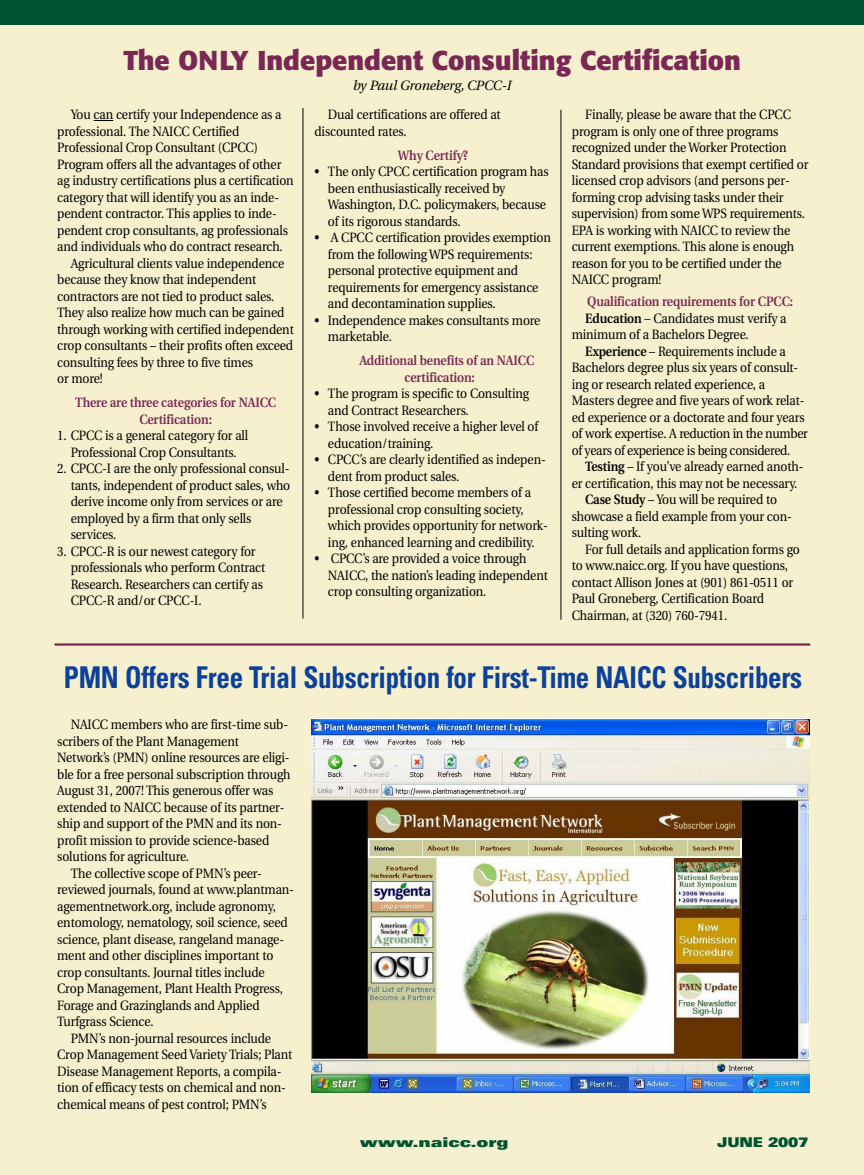
<style>
.page{position:relative;width:864px;height:1175px;background:#fff}
.page>*{position:absolute;margin:0;border:0;box-sizing:border-box;transform-origin:0 0}
.t1{font:700 condensed 30px "Univers";letter-spacing:-.01em;color:#0c419a;scale:.9 1}
.t2{font:700 27px "Formata";color:#7a2853}
.t3{font:13.5px/16.5px "Utopia";letter-spacing:-.01em;color:#000;scale:.9 1}
.t4{font:600 13.5px/16.5px "Utopia";letter-spacing:-.01em;color:#7a2853;text-align:center;scale:.9 1}
.t5{font:italic 13.5px "Utopia";letter-spacing:-.01em;color:#000}
.t6{font:900 expanded 13.5px "Univers";letter-spacing:-.01em;color:#015432}
.t7{font:900 expanded 13.5px "Univers";letter-spacing:-.01em;color:#015432;scale:.9 1}
.s1{font-weight:600}
</style>
<div class="page">
<div style="left:0;top:0;width:864px;height:1174px;background:#f7f0cf"></div>
<hr style="left:303px;top:108px;width:1px;height:510px;background:#000">
<hr style="left:561px;top:110px;width:1px;height:509px;background:#000">
<div style="left:0;top:0;width:864px;height:25px;background:#015432"></div>
<svg style="left:94px;top:120px;width:19px;height:1px"></svg>
<hr style="left:55px;top:643px;width:755px;height:2px;background:#7a2853">
<img style="left:312px;top:719px;width:497px;height:373px">
<h2 class="t2" style="left:124px;top:49px;width:619px">The ONLY Independent Consulting Certification</h2>
<p class="t5" style="left:353px;top:80px;width:160px">by Paul Groneberg, CPCC-I</p>
<p class="t3" style="left:71px;top:107px;width:236px">You can certify your Independence as a</p>
<p class="t3" style="left:57px;top:124px;width:204px">professional. The NAICC Certified</p>
<p class="t3" style="left:57px;top:140px;width:225px">Professional Crop Consultant (CPCC)</p>
<p class="t3" style="left:57px;top:157px;width:251px">Program offers all the advantages of other</p>
<p class="t3" style="left:57px;top:173px;width:264px">ag industry certifications plus a certification</p>
<p class="t3" style="left:57px;top:190px;width:248px">category that will identify you as an inde-</p>
<p class="t3" style="left:57px;top:206px;width:245px">pendent contractor. This applies to inde-</p>
<p class="t3" style="left:57px;top:223px;width:258px">pendent crop consultants, ag professionals</p>
<p class="t3" style="left:57px;top:239px;width:252px">and individuals who do contract research.</p>
<p class="t3" style="left:71px;top:256px;width:239px">Agricultural clients value independence</p>
<p class="t3" style="left:57px;top:272px;width:223px">because they know that independent</p>
<p class="t3" style="left:57px;top:289px;width:243px">contractors are not tied to product sales.</p>
<p class="t3" style="left:57px;top:305px;width:254px">They also realize how much can be gained</p>
<p class="t3" style="left:57px;top:322px;width:264px">through working with certified independent</p>
<p class="t3" style="left:57px;top:338px;width:264px">crop consultants – their profits often exceed</p>
<p class="t3" style="left:57px;top:355px;width:219px">consulting fees by three to five times</p>
<p class="t3" style="left:57px;top:371px;width:52px">or more!</p>
<p class="t4" style="left:75px;top:395px;width:225px">There are three categories for NAICC<br>Certification:</p>
<p class="t3" style="left:57px;top:428px;width:214px;text-align:center">1. CPCC is a general category for all<br>Professional Crop Consultants.</p>
<p class="t3" style="left:71px;top:461px;width:245px;text-indent:-13px">2. CPCC-I are the only professional consul&shy;tants, independent of product sales, who derive income only from services or are employed by a firm that only sells services.</p>
<p class="t3" style="left:71px;top:544px;width:218px;text-indent:-13px">3. CPCC-R is our newest category for professionals who perform Contract Research. Researchers can certify as CPCC-R and/or CPCC-I.</p>
<p class="t3" style="left:314px;top:107px;width:208px;text-indent:13px">Dual certifications are offered at discounted rates.</p>
<p class="t4" style="left:398px;top:148px;width:80px">Why Certify?</p>
<p class="t3" style="left:328px;top:164px;width:247px;text-indent:-13px">• The only CPCC certification program has been enthusiastically received by Washington, D.C. policymakers, because of its rigorous standards.</p>
<p class="t3" style="left:328px;top:230px;width:249px;text-indent:-13px">• A CPCC certification provides exemption from the following WPS requirements: personal protective equipment and requirements for emergency assistance and decontamination supplies.</p>
<p class="t3" style="left:328px;top:313px;width:238px;text-indent:-13px">• Independence makes consultants more marketable.</p>
<p class="t4" style="left:405px;top:354px;width:146px;text-align:left;text-indent:-45px">Additional benefits of an NAICC certification:</p>
<p class="t3" style="left:328px;top:387px;width:225px;text-indent:-13px">• The program is specific to Consulting and Contract Researchers.</p>
<p class="t3" style="left:328px;top:420px;width:235px;text-indent:-13px">• Those involved receive a higher level of education/training.</p>
<p class="t3" style="left:328px;top:453px;width:244px;text-indent:-13px">• CPCC’s are clearly identified as indepen&shy;dent from product sales.</p>
<p class="t3" style="left:328px;top:486px;width:246px;text-indent:-13px">• Those certified become members of a professional crop consulting society, which provides opportunity for network&shy;ing, enhanced learning and credibility.</p>
<p class="t3" style="left:328px;top:552px;width:246px;text-indent:-13px">• CPCC’s are provided a voice through<br>NAICC, the nation’s leading independent crop consulting organization.</p>
<p class="t3" style="left:572px;top:107px;width:265px;text-indent:13px">Finally, please be aware that the CPCC program is only one of three programs recognized under the Worker Protection Standard provisions that exempt certified or licensed crop advisors (and persons per&shy;forming crop advising tasks under their supervision) from some WPS requirements.<br>EPA is working with NAICC to review the current exemptions. This alone is enough reason for you to be certified under the NAICC program!</p>
<p class="t4" style="left:587px;top:294px;width:230px">Qualification requirements for CPCC:</p>
<p class="t3" style="left:585px;top:311px;width:225px"><span class="s1">Education</span> – Candidates must verify a</p>
<p class="t3" style="left:572px;top:327px;width:198px">minimum of a Bachelors Degree.</p>
<p class="t3" style="left:585px;top:344px;width:225px"><span class="s1">Experience</span> – Requirements include a</p>
<p class="t3" style="left:572px;top:360px;width:253px">Bachelors degree plus six years of consult-</p>
<p class="t3" style="left:572px;top:377px;width:217px">ing or research related experience, a</p>
<p class="t3" style="left:572px;top:393px;width:260px">Masters degree and five years of work relat-</p>
<p class="t3" style="left:572px;top:410px;width:260px">ed experience or a doctorate and four years</p>
<p class="t3" style="left:572px;top:426px;width:264px">of work expertise. A reduction in the number</p>
<p class="t3" style="left:572px;top:443px;width:245px">of years of experience is being considered.</p>
<p class="t3" style="left:585px;top:459px;width:244px"><span class="s1">Testing</span> – If you’ve already earned anoth-</p>
<p class="t3" style="left:572px;top:476px;width:252px">er certification, this may not be necessary.</p>
<p class="t3" style="left:585px;top:492px;width:215px"><span class="s1">Case Study</span> – You will be required to</p>
<p class="t3" style="left:572px;top:509px;width:246px">showcase a field example from your con-</p>
<p class="t3" style="left:572px;top:525px;width:79px">sulting work.</p>
<p class="t3" style="left:585px;top:542px;width:240px">For full details and application forms go</p>
<p class="t3" style="left:572px;top:558px;width:242px">to www.naicc.org. If you have questions,</p>
<p class="t3" style="left:572px;top:575px;width:248px">contact Allison Jones at (901) 861-0511 or</p>
<p class="t3" style="left:572px;top:591px;width:215px">Paul Groneberg, Certification Board</p>
<p class="t3" style="left:572px;top:608px;width:174px">Chairman, at (320) 760-7941.</p>
<h1 class="t1" style="left:64px;top:666px;width:822px">PMN Offers Free Trial Subscription for First-Time NAICC Subscribers</h1>
<p class="t3" style="left:71px;top:717px;width:243px">NAICC members who are first-time sub-</p>
<p class="t3" style="left:57px;top:734px;width:203px">scribers of the Plant Management</p>
<p class="t3" style="left:57px;top:750px;width:260px">Network’s (PMN) online resources are eligi-</p>
<p class="t3" style="left:57px;top:767px;width:261px">ble for a free personal subscription through</p>
<p class="t3" style="left:57px;top:783px;width:242px">August 31, 2007! This generous offer was</p>
<p class="t3" style="left:57px;top:800px;width:254px">extended to NAICC because of its partner-</p>
<p class="t3" style="left:57px;top:816px;width:251px">ship and support of the PMN and its non-</p>
<p class="t3" style="left:57px;top:833px;width:237px">profit mission to provide science-based</p>
<p class="t3" style="left:57px;top:849px;width:148px">solutions for agriculture.</p>
<p class="t3" style="left:71px;top:866px;width:214px">The collective scope of PMN’s peer-</p>
<p class="t3" style="left:57px;top:882px;width:265px">reviewed journals, found at www.plantman-</p>
<p class="t3" style="left:57px;top:899px;width:245px">agementnetwork.org, include agronomy,</p>
<p class="t3" style="left:57px;top:915px;width:258px">entomology, nematology, soil science, seed</p>
<p class="t3" style="left:57px;top:932px;width:254px">science, plant disease, rangeland manage-</p>
<p class="t3" style="left:57px;top:948px;width:242px">ment and other disciplines important to</p>
<p class="t3" style="left:57px;top:965px;width:232px">crop consultants. Journal titles include</p>
<p class="t3" style="left:57px;top:981px;width:252px">Crop Management, Plant Health Progress,</p>
<p class="t3" style="left:57px;top:998px;width:226px">Forage and Grazinglands and Applied</p>
<p class="t3" style="left:57px;top:1014px;width:109px">Turfgrass Science.</p>
<p class="t3" style="left:71px;top:1031px;width:224px">PMN’s non-journal resources include</p>
<p class="t3" style="left:57px;top:1047px;width:263px">Crop Management Seed Variety Trials; Plant</p>
<p class="t3" style="left:57px;top:1064px;width:251px">Disease Management Reports, a compila-</p>
<p class="t3" style="left:57px;top:1080px;width:256px">tion of efficacy tests on chemical and non-</p>
<p class="t3" style="left:57px;top:1097px;width:234px">chemical means of pest control; PMN’s</p>
<p class="t6" style="left:360px;top:1136px;width:150px">www.naicc.org</p>
<p class="t7" style="left:717px;top:1137px;width:103px">JUNE 2007</p>
</div>
